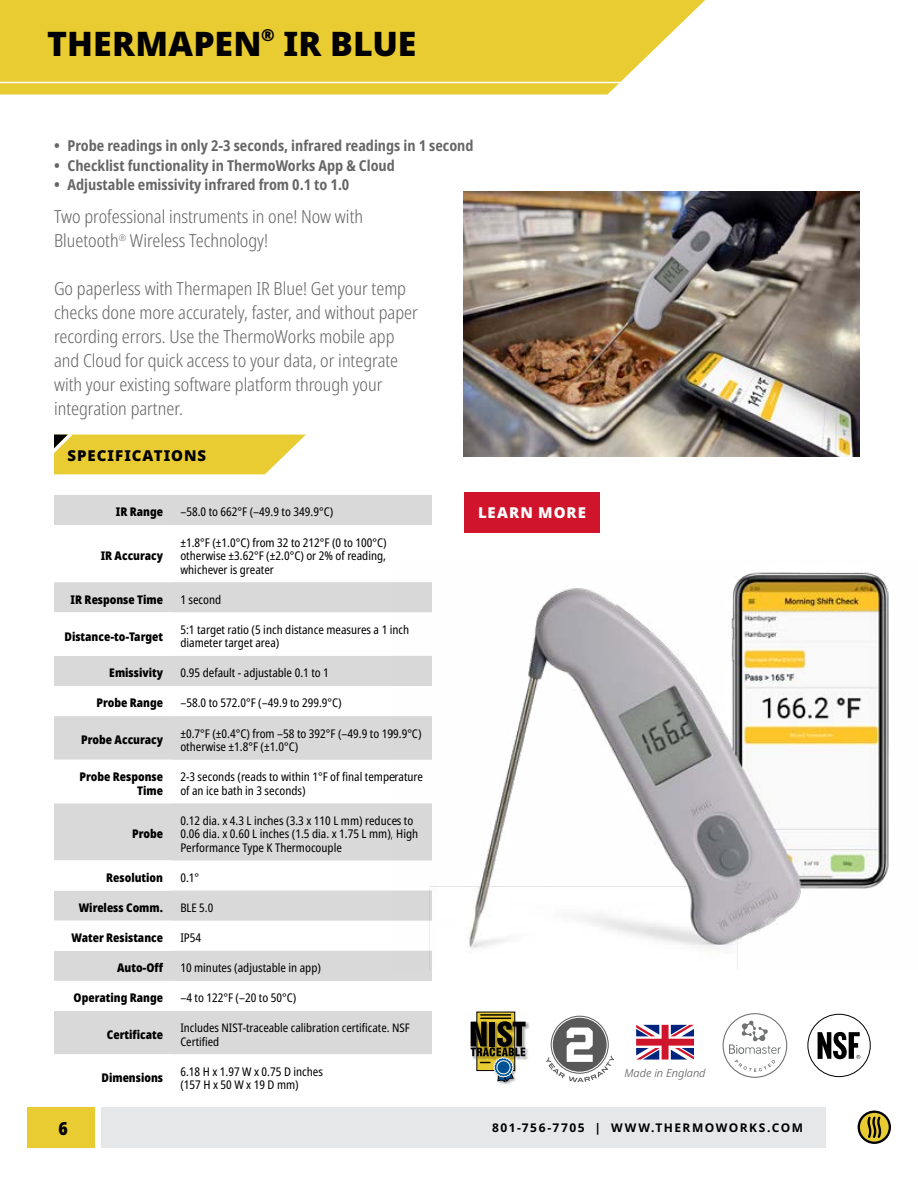
<style>
.page{position:relative;width:918px;height:1188px;background:#fff}
.page>*{position:absolute;margin:0;border:0;box-sizing:border-box;transform-origin:0 0}
.t1{font:900 33.9px "Noto Sans";letter-spacing:.005em;color:#000}
.t2{font:300 condensed 18px/24px "Noto Sans";color:#666}
.t3{font:900 condensed 18px "Noto Sans";color:#000}
.t4{font:700 condensed 15px "Noto Sans";color:#666}
.t5{font:900 15px "Noto Sans";letter-spacing:.07em;color:#000}
.t6{font:900 15px "Noto Sans";letter-spacing:.07em;color:#fff}
.t7{font:condensed 12px/13.5px "Noto Sans";color:#000}
.t8{font:900 condensed 12px/13.5px "Noto Sans";color:#000;text-align:right}
.t9{font:700 12px "Noto Sans";letter-spacing:.125em;color:#000}
.t10{font:condensed 11.85px/13.4px "Noto Sans";color:#000}
.t11{font:italic 300 10.95px "Noto Sans";color:#4d4d4d}
</style>
<div class="page">
<div style="left:102px;top:1107px;width:724px;height:41px;background:#e6e7e8"></div>
<svg style="left:858px;top:1111px;width:33px;height:33px"></svg>
<div style="left:27px;top:1107px;width:67px;height:41px;background:#e9cb32"></div>
<svg style="left:0;top:0;width:705px;height:94px;fill:#e9cb32"></svg>
<svg style="left:54px;top:495px;width:378px;height:559px;fill:#d9d9d9"></svg>
<svg style="left:54px;top:525px;width:118px;height:529px"></svg>
<svg style="left:54px;top:435px;width:252px;height:39px"></svg>
<svg style="left:477px;top:1012px;width:38px;height:8px"></svg>
<img style="left:470px;top:1020px;width:60px;height:26px">
<hr style="left:481px;top:1014px;width:30px;height:2px;background:#000">
<hr style="left:481px;top:1018px;width:30px;height:1px;background:#000">
<img style="left:470px;top:1046px;width:58px;height:14px">
<img style="left:498px;top:1082px;width:14px;height:3px">
<svg style="left:471px;top:1021px;width:55px;height:61px"></svg>
<svg style="left:551px;top:1016px;width:57px;height:57px"></svg>
<div style="left:553px;top:1018px;width:54px;height:54px;background:#595959;border-radius:50%"></div>
<svg style="left:546px;top:1028px;width:68px;height:54px"></svg>
<svg style="left:636px;top:1025px;width:58px;height:35px"></svg>
<img style="left:463px;top:192px;width:397px;height:264px">
<hr style="left:0;top:82px;width:705px;height:1px;background:#fff">
<svg style="left:723px;top:1013px;width:64px;height:65px"></svg>
<img style="left:392px;top:560px;width:497px;height:410px">
<div style="left:808px;top:1014px;width:63px;height:63px;border:1px solid #000;border-radius:50%"></div>
<svg style="left:818px;top:1032px;width:42px;height:27px"></svg>
<div style="left:464px;top:493px;width:136px;height:40px;background:#cf142b"></div>
<h1 class="t1" style="left:47px;top:18px;width:371px">THERMAPEN<sup>®</sup> IR BLUE</h1>
<p class="t4" style="left:54px;top:135px;width:421px">• Probe readings in only 2-3 seconds, infrared readings in 1 second</p>
<p class="t4" style="left:54px;top:154px;width:342px">• Checklist functionality in ThermoWorks App &amp; Cloud</p>
<p class="t4" style="left:54px;top:174px;width:297px">• Adjustable emissivity infrared from 0.1 to 1.0</p>
<h2 class="t2" style="left:54px;top:205px;width:311px">Two professional instruments in one! Now with<br>Bluetooth<sup>®</sup> Wireless Technology!</h2>
<p class="t2" style="left:54px;top:277px;width:365px">Go paperless with Thermapen IR Blue! Get your temp checks done more accurately, faster, and without paper recording errors. Use the ThermoWorks mobile app and Cloud for quick access to your data, or integrate with your existing software platform through your integration partner.</p>
<p class="t5" style="left:68px;top:444px;width:140px">SPECIFICATIONS</p>
<p class="t8" style="left:116px;top:505px;width:49px">IR Range</p>
<p class="t7" style="left:180px;top:506px;width:154px">–58.0 to 662°F (–49.9 to 349.9°C)</p>
<p class="t8" style="left:101px;top:549px;width:64px">IR Accuracy</p>
<p class="t7" style="left:180px;top:536px;width:208px;text-align:justify">±1.8°F (±1.0°C) from 32 to 212°F (0 to 100°C) otherwise ±3.62°F (±2.0°C) or 2% of reading, whichever is greater</p>
<p class="t8" style="left:71px;top:593px;width:94px">IR Response Time</p>
<p class="t7" style="left:180px;top:593px;width:42px">1 second</p>
<p class="t8" style="left:64px;top:629px;width:100px">Distance-to-Target</p>
<p class="t7" style="left:180px;top:623px;width:230px">5:1 target ratio (5 inch distance measures a 1 inch diameter target area)</p>
<p class="t8" style="left:109px;top:666px;width:55px">Emissivity</p>
<p class="t7" style="left:180px;top:667px;width:150px">0.95 default - adjustable 0.1 to 1</p>
<p class="t8" style="left:96px;top:696px;width:68px">Probe Range</p>
<p class="t7" style="left:180px;top:697px;width:163px">–58.0 to 572.0°F (–49.9 to 299.9°C)</p>
<p class="t8" style="left:81px;top:733px;width:83px">Probe Accuracy</p>
<p class="t7" style="left:180px;top:727px;width:243px">±0.7°F (±0.4°C) from –58 to 392°F (–49.9 to 199.9°C) otherwise ±1.8°F (±1.0°C)</p>
<p class="t8" style="left:80px;top:770px;width:85px">Probe Response<br>Time</p>
<p class="t7" style="left:180px;top:770px;width:244px">2-3 seconds (reads to within 1°F of final temperature of an ice bath in 3 seconds)</p>
<p class="t8" style="left:132px;top:827px;width:32px">Probe</p>
<p class="t7" style="left:180px;top:814px;width:239px">0.12 dia. x 4.3 L inches (3.3 x 110 L mm) reduces to<br>0.06 dia. x 0.60 L inches (1.5 dia. x 1.75 L mm), High<br>Performance Type K Thermocouple</p>
<p class="t8" style="left:106px;top:871px;width:58px">Resolution</p>
<p class="t7" style="left:180px;top:871px;width:20px">0.1°</p>
<p class="t8" style="left:79px;top:901px;width:86px">Wireless Comm.</p>
<p class="t10" style="left:180px;top:901px;width:34px">BLE 5.0</p>
<p class="t8" style="left:71px;top:931px;width:93px">Water Resistance</p>
<p class="t7" style="left:180px;top:931px;width:22px">IP54</p>
<p class="t8" style="left:117px;top:961px;width:47px">Auto-Off</p>
<p class="t7" style="left:180px;top:961px;width:142px">10 minutes (adjustable in app)</p>
<p class="t8" style="left:74px;top:991px;width:91px">Operating Range</p>
<p class="t7" style="left:180px;top:992px;width:117px">–4 to 122°F (–20 to 50°C)</p>
<p class="t8" style="left:107px;top:1028px;width:58px">Certificate</p>
<p class="t10" style="left:180px;top:1022px;width:231px">Includes NIST-traceable calibration certificate. NSF<br>Certified</p>
<p class="t8" style="left:102px;top:1071px;width:63px">Dimensions</p>
<p class="t7" style="left:180px;top:1065px;width:144px">6.18 H x 1.97 W x 0.75 D inches (157 H x 50 W x 19 D mm)</p>
<p class="t6" style="left:478px;top:501px;width:110px">LEARN MORE</p>
<p class="t11" style="left:625px;top:1065px;width:83px">Made in England</p>
<h2 class="t3" style="left:58px;top:1115px;width:11px">6</h2>
<p class="t9" style="left:492px;top:1119px;width:313px">801-756-7705 | WWW.THERMOWORKS.COM</p>
</div>
